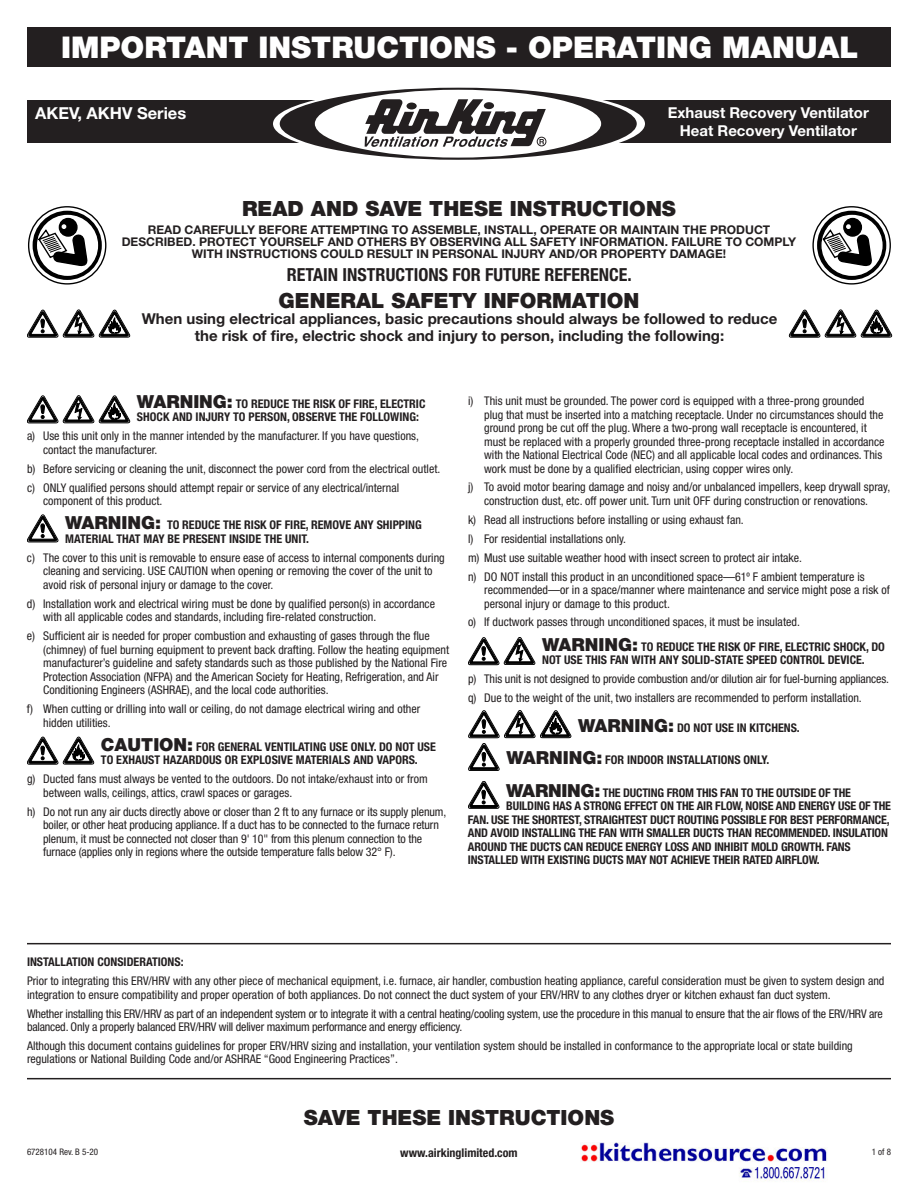
<style>
.page{position:relative;width:918px;height:1188px;background:#fff}
.page>*{position:absolute;margin:0;border:0;box-sizing:border-box;transform-origin:0 0}
.t1{font:900 30px "Helvetica Neue";color:#fff}
.t2{font:900 21px "Helvetica Neue";color:#231f20}
.t3{font:700 condensed 18px "Helvetica Neue";color:#231f20}
.t4{font:700 16.5px "Helvetica Neue";color:#fff}
.t5{font:700 15px/16.5px "Helvetica Neue";color:#231f20;text-align:center}
.t6{font:700 15px/18px "Helvetica Neue";color:#fff;text-align:center}
.t7{font:condensed 12px/13.5px "Helvetica Neue";color:#231f20}
.t8{font:700 condensed 12px/13.5px "Helvetica Neue";letter-spacing:-.015em;color:#231f20}
.t9{font:700 12px/12px "Helvetica Neue";color:#231f20;text-align:center}
.t10{font:condensed 9px "Helvetica Neue";color:#231f20}
.s1{font-weight:900;font-stretch:normal;font-size:18px}
.s2{font-weight:400}
.s3{font-weight:700}
</style>
<div class="page">
<div style="left:27px;top:27px;width:864px;height:40px;background:#231f20"></div>
<div style="left:27px;top:101px;width:864px;height:42px;background:#231f20"></div>
<svg style="left:273px;top:86px;width:372px;height:75px"></svg>
<div style="left:280px;top:88px;width:357px;height:72px;background:#231f20;border-radius:50%"></div>
<div style="left:315px;top:90px;width:286px;height:68px;background:#fff;border-radius:50%"></div>
<svg style="left:365px;top:99px;width:181px;height:48px"></svg>
<svg style="left:27px;top:310px;width:103px;height:28px"></svg>
<svg style="left:27px;top:737px;width:67px;height:28px"></svg>
<svg style="left:468px;top:710px;width:103px;height:61px"></svg>
<div style="left:28px;top:206px;width:78px;height:79px;border:1px solid #000;border-radius:50%"></div>
<svg style="left:33px;top:211px;width:69px;height:69px"></svg>
<div style="left:812px;top:206px;width:79px;height:79px;border:1px solid #000;border-radius:50%"></div>
<svg style="left:817px;top:211px;width:69px;height:69px"></svg>
<svg style="left:789px;top:310px;width:103px;height:28px"></svg>
<svg style="left:27px;top:395px;width:103px;height:28px"></svg>
<svg style="left:468px;top:637px;width:67px;height:28px"></svg>
<svg style="left:468px;top:781px;width:31px;height:28px"></svg>
<svg style="left:27px;top:515px;width:31px;height:27px"></svg>
<hr style="left:27px;top:943px;width:864px;height:1px;background:#231f20">
<hr style="left:27px;top:1078px;width:864px;height:1px;background:#231f20">
<img style="left:581px;top:1142px;width:246px;height:39px">
<h1 class="t1" style="left:61px;top:30px;width:799px">IMPORTANT INSTRUCTIONS - OPERATING MANUAL</h1>
<h3 class="t4" style="left:35px;top:103px;width:152px">AKEV, AKHV Series</h3>
<p class="t6" style="left:668px;top:103px;width:203px">Exhaust Recovery Ventilator<br>Heat Recovery Ventilator</p>
<h2 class="t2" style="left:242px;top:196px;width:435px">READ AND SAVE THESE INSTRUCTIONS</h2>
<p class="t9" style="left:122px;top:223px;width:676px">READ CAREFULLY BEFORE ATTEMPTING TO ASSEMBLE, INSTALL, OPERATE OR MAINTAIN THE PRODUCT<br>DESCRIBED. PROTECT YOURSELF AND OTHERS BY OBSERVING ALL SAFETY INFORMATION. FAILURE TO COMPLY<br>WITH INSTRUCTIONS COULD RESULT IN PERSONAL INJURY AND/OR PROPERTY DAMAGE!</p>
<h3 class="t3" style="left:287px;top:264px;width:346px">RETAIN INSTRUCTIONS FOR FUTURE REFERENCE.</h3>
<h2 class="t2" style="left:279px;top:288px;width:362px">GENERAL SAFETY INFORMATION</h2>
<p class="t5" style="left:142px;top:310px;width:637px">When using electrical appliances, basic precautions should always be followed to reduce the risk of fire, electric shock and injury to person, including the following:</p>
<p class="t8" style="left:137px;top:397px;width:290px"><span class="s1">WARNING:</span> TO REDUCE THE RISK OF FIRE, ELECTRIC<br>SHOCK AND INJURY TO PERSON, OBSERVE THE FOLLOWING:</p>
<p class="t7" style="left:43px;top:429px;width:377px;text-indent:-16px">a) Use this unit only in the manner intended by the manufacturer. If you have questions, contact the manufacturer.</p>
<p class="t7" style="left:27px;top:459px;width:415px;line-height:18.9px">b) Before servicing or cleaning the unit, disconnect the power cord from the electrical outlet. c) ONLY qualified persons should attempt repair or service of any electrical/internal</p>
<p class="t8" style="left:65px;top:489px;width:358px;line-height:24.3px;text-indent:-22px"><span class="s2">component of this product.<br></span><span class="s1">WARNING:</span> TO REDUCE THE RISK OF FIRE, REMOVE ANY SHIPPING</p>
<p class="t8" style="left:65px;top:532px;width:245px">MATERIAL THAT MAY BE PRESENT INSIDE THE UNIT.</p>
<p class="t7" style="left:43px;top:551px;width:403px;text-indent:-16px">c) The cover to this unit is removable to ensure ease of access to internal components during cleaning and servicing. USE CAUTION when opening or removing the cover of the unit to avoid risk of personal injury or damage to the cover.</p>
<p class="t7" style="left:43px;top:597px;width:393px;text-indent:-16px">d) Installation work and electrical wiring must be done by qualified person(s) in accordance with all applicable codes and standards, including fire-related construction.</p>
<p class="t7" style="left:43px;top:629px;width:407px;text-indent:-16px">e) Sufficient air is needed for proper combustion and exhausting of gases through the flue (chimney) of fuel burning equipment to prevent back drafting. Follow the heating equipment manufacturer’s guideline and safety standards such as those published by the National Fire Protection Association (NFPA) and the American Society for Heating, Refrigeration, and Air Conditioning Engineers (ASHRAE), and the local code authorities.</p>
<p class="t7" style="left:43px;top:702px;width:379px;text-indent:-16px">f) When cutting or drilling into wall or ceiling, do not damage electrical wiring and other hidden utilities.</p>
<p class="t8" style="left:101px;top:740px;width:336px"><span class="s1">CAUTION:</span> FOR GENERAL VENTILATING USE ONLY. DO NOT USE<br>TO EXHAUST HAZARDOUS OR EXPLOSIVE MATERIALS AND VAPORS.</p>
<p class="t7" style="left:43px;top:772px;width:386px;text-indent:-16px">g) Ducted fans must always be vented to the outdoors. Do not intake/exhaust into or from between walls, ceilings, attics, crawl spaces or garages.</p>
<p class="t7" style="left:43px;top:805px;width:405px;text-indent:-16px">h) Do not run any air ducts directly above or closer than 2 ft to any furnace or its supply plenum, boiler, or other heat producing appliance. If a duct has to be connected to the furnace return plenum, it must be connected not closer than 9' 10" from this plenum connection to the furnace (applies only in regions where the outside temperature falls below 32° F).</p>
<p class="t7" style="left:484px;top:394px;width:402px;text-indent:-16px">i) This unit must be grounded. The power cord is equipped with a three-prong grounded plug that must be inserted into a matching receptacle. Under no circumstances should the ground prong be cut off the plug. Where a two-prong wall receptacle is encountered, it must be replaced with a properly grounded three-prong receptacle installed in accordance with the National Electrical Code (NEC) and all applicable local codes and ordinances. This work must be done by a qualified electrician, using copper wires only.</p>
<p class="t7" style="left:468px;top:480px;width:424px;text-align:center">j) To avoid motor bearing damage and noisy and/or unbalanced impellers, keep drywall spray, construction dust, etc. off power unit. Turn unit OFF during construction or renovations.</p>
<p class="t7" style="left:468px;top:510px;width:398px;line-height:18.9px">k) Read all instructions before installing or using exhaust fan.<br>l) For residential installations only.<br>m) Must use suitable weather hood with insect screen to protect air intake.<br>n) DO NOT install this product in an unconditioned space—61º F ambient temperature is</p>
<p class="t7" style="left:484px;top:583px;width:407px">recommended—or in a space/manner where maintenance and service might pose a risk of personal injury or damage to this product.</p>
<p class="t7" style="left:542px;top:610px;width:344px;line-height:24.3px;text-indent:-74px">o) If ductwork passes through unconditioned spaces, it must be insulated.<br><span class="s1">WARNING:</span> <span class="s3">TO REDUCE THE RISK OF FIRE, ELECTRIC SHOCK, DO</span></p>
<p class="t8" style="left:542px;top:653px;width:324px">NOT USE THIS FAN WITH ANY SOLID-STATE SPEED CONTROL DEVICE.</p>
<p class="t7" style="left:468px;top:669px;width:423px;line-height:18.9px">p) This unit is not designed to provide combustion and/or dilution air for fuel-burning appliances. q) Due to the weight of the unit, two installers are recommended to perform installation.</p>
<p class="t8" style="left:578px;top:721px;width:223px"><span class="s1">WARNING:</span> DO NOT USE IN KITCHENS.</p>
<p class="t8" style="left:506px;top:753px;width:264px"><span class="s1">WARNING:</span> FOR INDOOR INSTALLATIONS ONLY.</p>
<p class="t8" style="left:506px;top:785px;width:346px"><span class="s1">WARNING:</span> THE DUCTING FROM THIS FAN TO THE OUTSIDE OF THE</p>
<p class="t8" style="left:506px;top:799px;width:386px">BUILDING HAS A STRONG EFFECT ON THE AIR FLOW, NOISE AND ENERGY USE OF THE</p>
<p class="t8" style="left:468px;top:812px;width:423px">FAN. USE THE SHORTEST, STRAIGHTEST DUCT ROUTING POSSIBLE FOR BEST PERFORMANCE,</p>
<p class="t8" style="left:468px;top:826px;width:421px">AND AVOID INSTALLING THE FAN WITH SMALLER DUCTS THAN RECOMMENDED. INSULATION</p>
<p class="t8" style="left:468px;top:839px;width:384px">AROUND THE DUCTS CAN REDUCE ENERGY LOSS AND INHIBIT MOLD GROWTH. FANS</p>
<p class="t8" style="left:468px;top:853px;width:353px">INSTALLED WITH EXISTING DUCTS MAY NOT ACHIEVE THEIR RATED AIRFLOW.</p>
<p class="t8" style="left:27px;top:955px;width:158px">INSTALLATION CONSIDERATIONS:</p>
<p class="t7" style="left:27px;top:974px;width:859px">Prior to integrating this ERV/HRV with any other piece of mechanical equipment, i.e. furnace, air handler, combustion heating appliance, careful consideration must be given to system design and integration to ensure compatibility and proper operation of both appliances. Do not connect the duct system of your ERV/HRV to any clothes dryer or kitchen exhaust fan duct system.</p>
<p class="t7" style="left:27px;top:1006px;width:857px">Whether installing this ERV/HRV as part of an independent system or to integrate it with a central heating/cooling system, use the procedure in this manual to ensure that the air flows of the ERV/HRV are balanced. Only a properly balanced ERV/HRV will deliver maximum performance and energy efficiency.</p>
<p class="t7" style="left:27px;top:1039px;width:827px">Although this document contains guidelines for proper ERV/HRV sizing and installation, your ventilation system should be installed in conformance to the appropriate local or state building regulations or National Building Code and/or ASHRAE “Good Engineering Practices”.</p>
<h2 class="t2" style="left:304px;top:1105px;width:312px">SAVE THESE INSTRUCTIONS</h2>
<p class="t10" style="left:27px;top:1146px;width:73px">6728104 Rev. B 5-20</p>
<p class="t8" style="left:400px;top:1146px;width:119px">www.airkinglimited.com</p>
<p class="t10" style="left:872px;top:1146px;width:21px">1 of 8</p>
</div>
